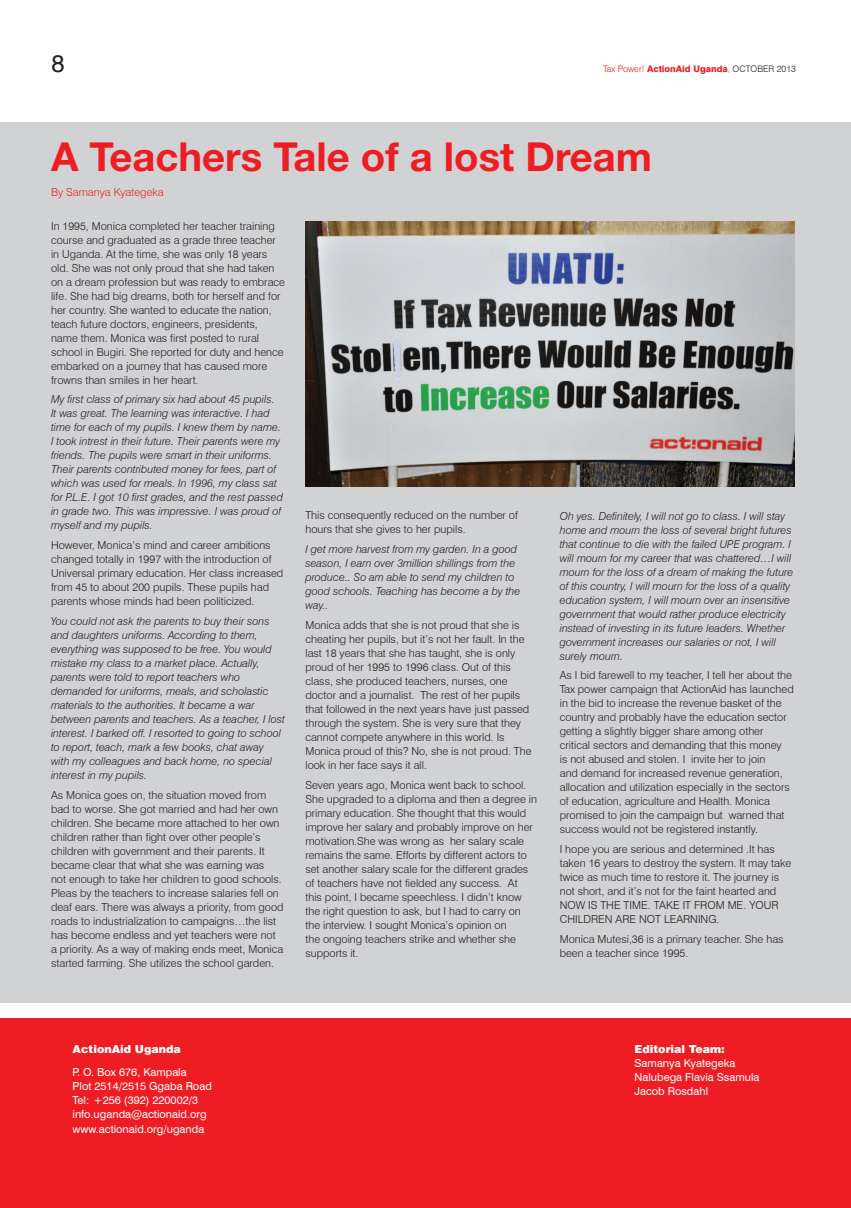
<style>
.page{position:relative;width:851px;height:1208px;background:#fff}
.page>*{position:absolute;margin:0;border:0;box-sizing:border-box;transform-origin:0 0}
.t1{font:700 40px "Helvetica Neue";color:#ee1d23}
.t2{font:24px "Helvetica";color:#231f20}
.t3{font:300 11px/14px "Swiss 721 BT";color:#231f20}
.t4{font:italic 300 11px/14px "Swiss 721 BT";color:#231f20}
.t5{font:11px/14px "Swiss 721 BT";color:#fff}
.t6{font:11px "Switzerland Black Plain";color:#fff}
.t7{font:300 11px "Swiss 721 BT";color:#ee1f23}
.t8{font:800 9px "Swiss 721 BT";color:#ee1d23}
.s1{font-weight:300}
.s2{font-weight:300;color:#231f20}
</style>
<div class="page">
<div style="left:0;top:122px;width:850px;height:881px;background:#d1d2d4"></div>
<div style="left:0;top:1019px;width:850px;height:189px;background:#ee1d23"></div>
<img style="left:305px;top:221px;width:489px;height:266px">
<h2 class="t2" style="left:52px;top:48px;width:15px">8</h2>
<p class="t8" style="left:603px;top:64px;width:194px"><span class="s1">Tax Power!</span> ActionAid Uganda<span class="s1">,</span> <span class="s2">OCTOBER 2013</span></p>
<h1 class="t1" style="left:51px;top:132px;width:602px">A Teachers Tale of a lost Dream</h1>
<p class="t7" style="left:51px;top:186px;width:114px">By Samanya Kyategeka</p>
<p class="t3" style="left:51px;top:218px;width:235px">In 1995, Monica completed her teacher training course and graduated as a grade three teacher in Uganda. At the time, she was only 18 years old. She was not only proud that she had taken on a dream profession but was ready to embrace life. She had big dreams, both for herself and for her country. She wanted to educate the nation, teach future doctors, engineers, presidents, name them. Monica was first posted to rural school in Bugiri. She reported for duty and hence embarked on a journey that has caused more frowns than smiles in her heart.</p>
<p class="t4" style="left:51px;top:392px;width:233px">My first class of primary six had about 45 pupils.<br>It was great. The learning was interactive. I had time for each of my pupils. I knew them by name.<br>I took intrest in their future. Their parents were my friends. The pupils were smart in their uniforms.<br>Their parents contributed money for fees, part of which was used for meals. In 1996, my class sat for P.L.E. I got 10 first grades, and the rest passed in grade two. This was impressive. I was proud of myself and my pupils.</p>
<p class="t3" style="left:51px;top:538px;width:234px">However, Monica’s mind and career ambitions changed totally in 1997 with the introduction of Universal primary education. Her class increased from 45 to about 200 pupils. These pupils had parents whose minds had been politicized.</p>
<p class="t4" style="left:51px;top:614px;width:235px">You could not ask the parents to buy their sons and daughters uniforms. According to them, everything was supposed to be free. You would mistake my class to a market place. Actually, parents were told to report teachers who demanded for uniforms, meals, and scholastic materials to the authorities. It became a war between parents and teachers. As a teacher, I lost interest. I barked off. I resorted to going to school to report, teach, mark a few books, chat away with my colleagues and back home, no special interest in my pupils.</p>
<p class="t3" style="left:51px;top:787px;width:234px">As Monica goes on, the situation moved from bad to worse. She got married and had her own children. She became more attached to her own children rather than fight over other people’s children with government and their parents. It became clear that what she was earning was<br>not enough to take her children to good schools.<br>Pleas by the teachers to increase salaries fell on deaf ears. There was always a priority, from good roads to industrialization to campaigns…the list has become endless and yet teachers were not a priority. As a way of making ends meet, Monica started farming. She utilizes the school garden.</p>
<p class="t4" style="left:559px;top:508px;width:235px">Oh yes. Definitely, I will not go to class. I will stay home and mourn the loss of several bright futures that continue to die with the failed UPE program. I will mourn for my career that was chattered…I will mourn for the loss of a dream of making the future of this country, I will mourn for the loss of a quality education system, I will mourn over an insensitive government that would rather produce electricity instead of investing in its future leaders. Whether government increases our salaries or not, I will surely mourn.</p>
<p class="t3" style="left:559px;top:668px;width:235px">As I bid farewell to my teacher, I tell her about the Tax power campaign that ActionAid has launched in the bid to increase the revenue basket of the country and probably have the education sector getting a slightly bigger share among other critical sectors and demanding that this money<br>is not abused and stolen. I invite her to join<br>and demand for increased revenue generation, allocation and utilization especially in the sectors of education, agriculture and Health. Monica promised to join the campaign but warned that success would not be registered instantly.</p>
<p class="t3" style="left:559px;top:842px;width:233px">I hope you are serious and determined .It has taken 16 years to destroy the system. It may take twice as much time to restore it. The journey is not short, and it’s not for the faint hearted and NOW IS THE TIME. TAKE IT FROM ME. YOUR CHILDREN ARE NOT LEARNING.</p>
<p class="t3" style="left:559px;top:931px;width:225px">Monica Mutesi,36 is a primary teacher. She has been a teacher since 1995.</p>
<p class="t3" style="left:305px;top:508px;width:214px">This consequently reduced on the number of hours that she gives to her pupils.</p>
<p class="t4" style="left:305px;top:542px;width:216px">I get more harvest from my garden. In a good season, I earn over 3million shillings from the produce.. So am able to send my children to good schools. Teaching has become a by the way..</p>
<p class="t3" style="left:305px;top:618px;width:228px">Monica adds that she is not proud that she is cheating her pupils, but it’s not her fault. In the last 18 years that she has taught, she is only proud of her 1995 to 1996 class. Out of this class, she produced teachers, nurses, one doctor and a journalist. The rest of her pupils that followed in the next years have just passed through the system. She is very sure that they cannot compete anywhere in this world. Is Monica proud of this? No, she is not proud. The look in her face says it all.</p>
<p class="t3" style="left:305px;top:777px;width:233px">Seven years ago, Monica went back to school.<br>She upgraded to a diploma and then a degree in primary education. She thought that this would improve her salary and probably improve on her motivation.She was wrong as her salary scale remains the same. Efforts by different actors to set another salary scale for the different grades of teachers have not fielded any success. At<br>this point, I became speechless. I didn’t know the right question to ask, but I had to carry on the interview. I sought Monica’s opinion on<br>the ongoing teachers strike and whether she supports it.</p>
<p class="t6" style="left:73px;top:1041px;width:110px">ActionAid Uganda</p>
<p class="t6" style="left:634px;top:1041px;width:92px">Editorial Team:</p>
<p class="t5" style="left:634px;top:1055px;width:127px">Samanya Kyategeka<br>Nalubega Flavia Ssamula<br>Jacob Rosdahl</p>
<p class="t5" style="left:73px;top:1065px;width:141px">P. O. Box 676, Kampala<br>Plot 2514/2515 Ggaba Road<br>Tel: +256 (392) 220002/3 info.uganda@actionaid.org www.actionaid.org/uganda</p>
</div>
